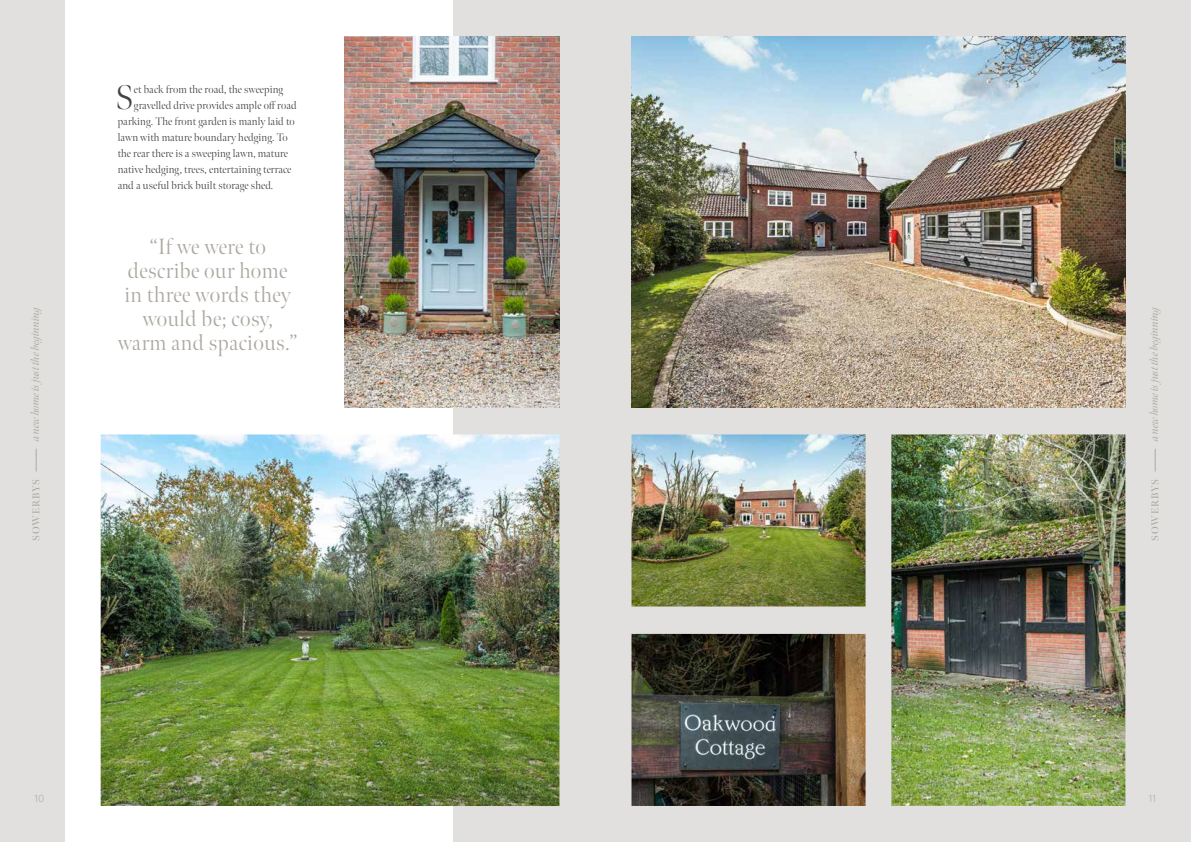
<style>
.page{position:relative;width:1191px;height:842px;background:#fff}
.page>*{position:absolute;margin:0;border:0;box-sizing:border-box;transform-origin:0 0}
.t1{font:300 34px "Meno Banner";color:#434141}
.t2{font:300 22px/24px "Meno Banner";letter-spacing:.02em;color:#ada8a0;text-align:center}
.t3{font:300 11px "Meno Banner";letter-spacing:.01em;color:#434141}
.t4{font:italic 11px "Meno Banner";letter-spacing:-.01em;color:#ada8a0}
.t5{font:600 10px "Meno Banner";letter-spacing:.08em;color:#ada8a0}
.t6{font:300 10px "Quasimoda";color:#ada8a0}
</style>
<div class="page">
<div style="left:0;top:0;width:595px;height:842px;background:#e2e0df"></div>
<div style="left:595px;top:0;width:596px;height:842px;background:#e2e0df"></div>
<svg style="left:36px;top:449px;width:1px;height:22px"></svg>
<svg style="left:1155px;top:449px;width:1px;height:22px"></svg>
<div style="left:65px;top:0;width:387px;height:842px;background:#fff"></div>
<img style="left:101px;top:434px;width:458px;height:372px">
<img style="left:345px;top:36px;width:214px;height:371px">
<img style="left:631px;top:36px;width:494px;height:372px">
<img style="left:891px;top:434px;width:234px;height:372px">
<img style="left:631px;top:434px;width:234px;height:172px">
<img style="left:631px;top:634px;width:234px;height:172px">
<h1 class="t1" style="left:115px;top:77px;width:20px">S</h1>
<p class="t3" style="left:134px;top:83px;width:151px">et back from the road, the sweeping</p>
<p class="t3" style="left:134px;top:99px;width:164px">gravelled drive provides ample off road</p>
<p class="t3" style="left:118px;top:115px;width:178px">parking. The front garden is manly laid to</p>
<p class="t3" style="left:118px;top:131px;width:172px">lawn with mature boundary hedging. To</p>
<p class="t3" style="left:118px;top:147px;width:172px">the rear there is a sweeping lawn, mature</p>
<p class="t3" style="left:118px;top:163px;width:175px">native hedging, trees, entertaining terrace</p>
<p class="t3" style="left:118px;top:179px;width:157px">and a useful brick built storage shed.</p>
<h2 class="t2" style="left:118px;top:235px;width:181px">“If we were to describe our home in three words they would be; cosy, warm and spacious.”</h2>
<p class="t4" style="left:29px;top:441px;width:138px;rotate:-90deg">a new home is just the beginning</p>
<p class="t4" style="left:1147px;top:441px;width:138px;rotate:-90deg">a new home is just the beginning</p>
<p class="t5" style="left:30px;top:541px;width:63px;rotate:-90deg">SOWERBYS</p>
<p class="t5" style="left:1149px;top:541px;width:63px;rotate:-90deg">SOWERBYS</p>
<p class="t6" style="left:35px;top:791px;width:11px">10</p>
<p class="t6" style="left:1148px;top:791px;width:9px">11</p>
</div>
